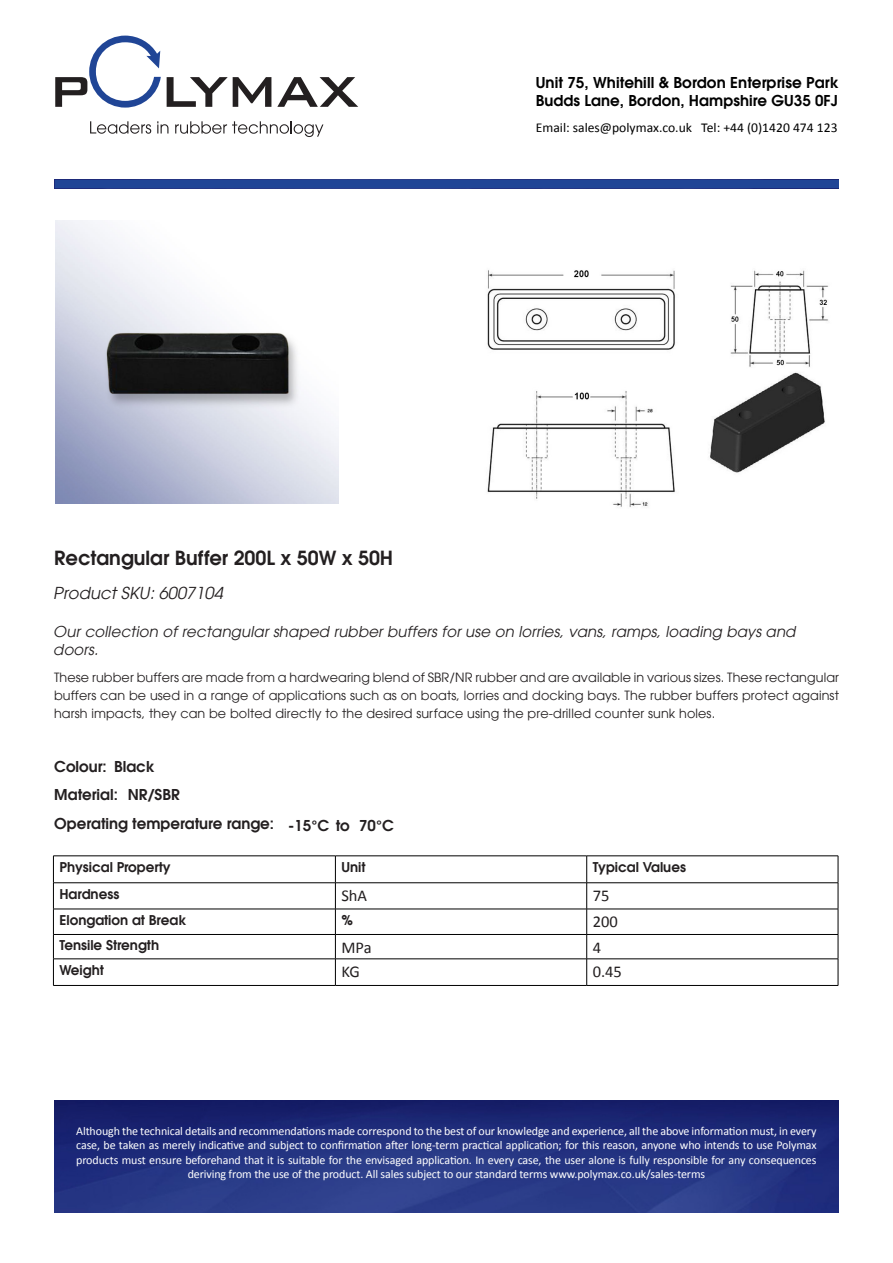
<style>
.page{position:relative;width:893px;height:1263px;background:#fff}
.page>*{position:absolute;margin:0;border:0;box-sizing:border-box;transform-origin:0 0}
.t1{font:600 19.5px "Avant Garde LT";color:#231f20}
.t2{font:16.5px "Calibri";color:#231f20}
.t3{font:italic 16.5px "Avant Garde LT";color:#231f20}
.t4{font:italic 15px/18px "Avant Garde LT";color:#231f20}
.t5{font:600 15px "Avant Garde LT";letter-spacing:.005em;color:#000}
.t6{font:600 15px "Avant Garde LT";color:#231f20}
.t7{font:600 13.5px "Avant Garde LT";color:#231f20}
.t8{font:13.5px "Calibri";color:#000}
.t9{font:12.75px/18px "Avant Garde LT";letter-spacing:.01em;color:#231f20;text-align:justify}
.t10{font:12px/14.4px "Calibri";letter-spacing:-.01em;color:#fff;text-align:center}
</style>
<div class="page">
<img style="left:54px;top:180px;width:785px;height:8px">
<img style="left:54px;top:1101px;width:785px;height:111px">
<hr style="left:53px;top:855px;width:282px;height:1px;background:#000">
<hr style="left:335px;top:855px;width:252px;height:1px;background:#000">
<hr style="left:587px;top:855px;width:251px;height:1px;background:#000">
<hr style="left:53px;top:882px;width:282px;height:1px;background:#000">
<hr style="left:335px;top:882px;width:252px;height:1px;background:#000">
<hr style="left:587px;top:882px;width:251px;height:1px;background:#000">
<hr style="left:53px;top:909px;width:282px;height:1px;background:#000">
<hr style="left:335px;top:909px;width:252px;height:1px;background:#000">
<hr style="left:587px;top:909px;width:251px;height:1px;background:#000">
<hr style="left:53px;top:934px;width:282px;height:1px;background:#000">
<hr style="left:335px;top:934px;width:252px;height:1px;background:#000">
<hr style="left:587px;top:934px;width:251px;height:1px;background:#000">
<hr style="left:53px;top:958px;width:282px;height:1px;background:#000">
<svg style="left:53px;top:856px;width:1px;height:129px"></svg>
<hr style="left:335px;top:958px;width:252px;height:1px;background:#000">
<svg style="left:335px;top:856px;width:1px;height:129px"></svg>
<hr style="left:587px;top:958px;width:251px;height:1px;background:#000">
<svg style="left:586px;top:856px;width:1px;height:129px"></svg>
<svg style="left:838px;top:856px;width:1px;height:129px"></svg>
<hr style="left:53px;top:985px;width:282px;height:1px;background:#000">
<hr style="left:335px;top:985px;width:252px;height:1px;background:#000">
<hr style="left:587px;top:985px;width:251px;height:1px;background:#000">
<svg style="left:90px;top:121px;width:61px;height:13px"></svg>
<svg style="left:157px;top:121px;width:11px;height:12px"></svg>
<svg style="left:175px;top:121px;width:148px;height:16px"></svg>
<svg style="left:167px;top:77px;width:104px;height:30px"></svg>
<svg style="left:277px;top:77px;width:81px;height:30px"></svg>
<svg style="left:55px;top:36px;width:106px;height:72px"></svg>
<div style="left:55px;top:180px;width:783px;height:7px;background:#204596"></div>
<img style="left:55px;top:220px;width:284px;height:284px">
<img style="left:487px;top:270px;width:341px;height:237px">
<p class="t5" style="left:536px;top:73px;width:304px">Unit 75, Whitehill &amp; Bordon Enterprise Park</p>
<p class="t5" style="left:536px;top:91px;width:304px">Budds Lane, Bordon, Hampshire GU35 0FJ</p>
<p class="t8" style="left:536px;top:119px;width:303px">Email: sales@polymax.co.uk Tel: +44 (0)1420 474 123</p>
<p class="t1" style="left:54px;top:545px;width:340px">Rectangular Buffer 200L x 50W x 50H</p>
<p class="t3" style="left:53px;top:583px;width:174px">Product SKU: 6007104</p>
<p class="t4" style="left:53px;top:622px;width:747px">Our collection of rectangular shaped rubber buffers for use on lorries, vans, ramps, loading bays and doors.</p>
<p class="t9" style="left:54px;top:669px;width:786px">These rubber buffers are made from a hardwearing blend of SBR/NR rubber and are available in various sizes. These rectangular buffers can be used in a range of applications such as on boats, lorries and docking bays. The rubber buffers protect against harsh impacts, they can be bolted directly to the desired surface using the pre-drilled counter sunk holes.</p>
<p class="t6" style="left:54px;top:757px;width:54px">Colour:</p>
<p class="t6" style="left:54px;top:785px;width:65px">Material:</p>
<p class="t6" style="left:114px;top:757px;width:42px">Black</p>
<p class="t6" style="left:128px;top:785px;width:53px">NR/SBR</p>
<p class="t6" style="left:54px;top:814px;width:221px">Operating temperature range:</p>
<p class="t6" style="left:288px;top:815px;width:63px">-15°C to</p>
<p class="t6" style="left:359px;top:815px;width:36px">70°C</p>
<p class="t7" style="left:59px;top:858px;width:113px">Physical Property</p>
<p class="t7" style="left:341px;top:858px;width:26px">Unit</p>
<p class="t7" style="left:593px;top:858px;width:95px">Typical Values</p>
<p class="t7" style="left:59px;top:885px;width:61px">Hardness</p>
<p class="t2" style="left:341px;top:885px;width:27px">ShA</p>
<p class="t2" style="left:593px;top:885px;width:18px">75</p>
<p class="t7" style="left:59px;top:911px;width:128px">Elongation at Break</p>
<p class="t7" style="left:341px;top:911px;width:13px">%</p>
<p class="t2" style="left:593px;top:911px;width:27px">200</p>
<p class="t7" style="left:59px;top:937px;width:101px">Tensile Strength</p>
<p class="t2" style="left:341px;top:937px;width:32px">MPa</p>
<p class="t2" style="left:593px;top:937px;width:10px">4</p>
<p class="t7" style="left:59px;top:961px;width:46px">Weight</p>
<p class="t2" style="left:341px;top:961px;width:20px">KG</p>
<p class="t2" style="left:593px;top:961px;width:31px">0.45</p>
<p class="t10" style="left:76px;top:1124px;width:742px">Although the technical details and recommendations made correspond to the best of our knowledge and experience, all the above information must, in every case, be taken as merely indicative and subject to confirmation after long-term practical application; for this reason, anyone who intends to use Polymax products must ensure beforehand that it is suitable for the envisaged application. In every case, the user alone is fully responsible for any consequences deriving from the use of the product. All sales subject to our standard terms www.polymax.co.uk/sales-terms</p>
</div>
